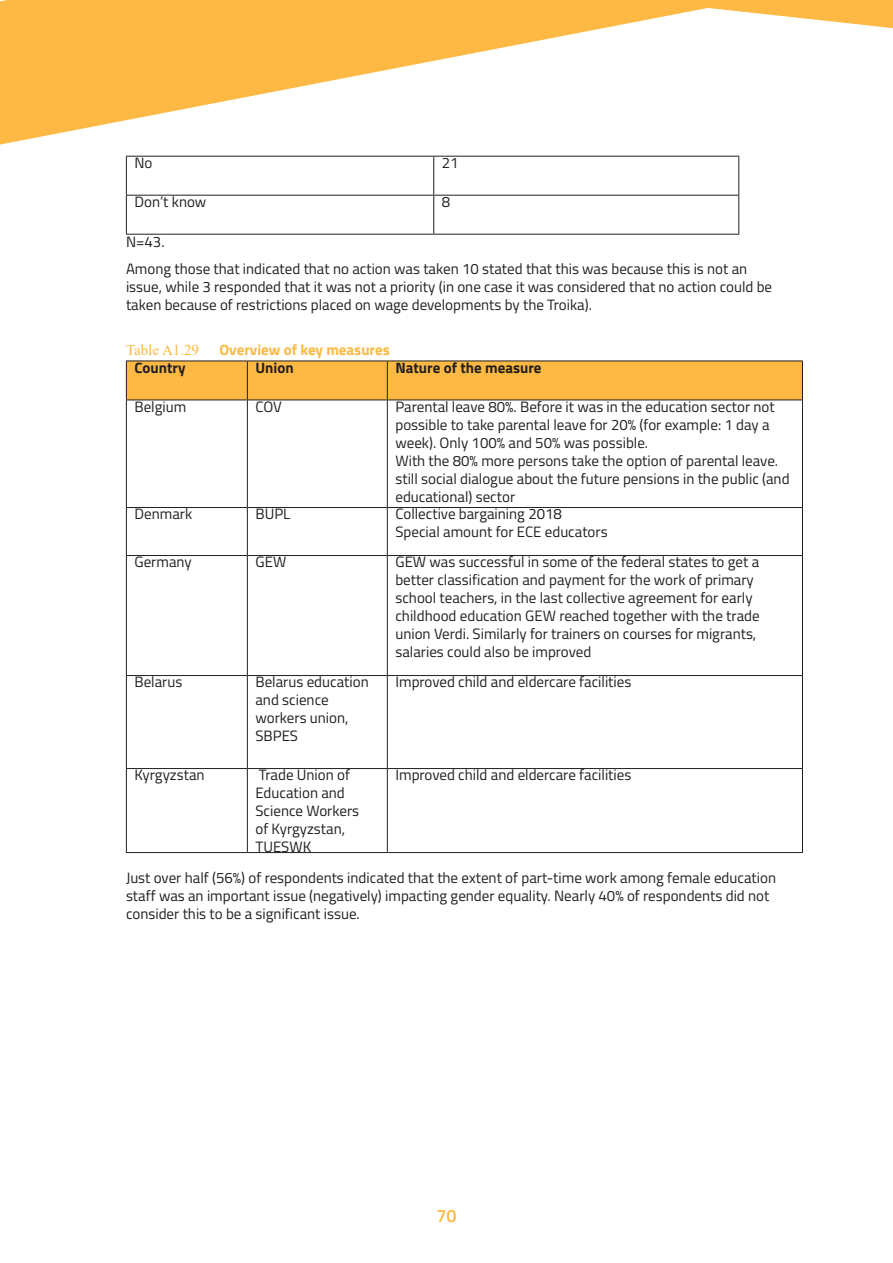
<style>
.page{position:relative;width:893px;height:1263px;background:#fff}
.page>*{position:absolute;margin:0;border:0;box-sizing:border-box;transform-origin:0 0}
.t1{font:600 18px "Titillium";color:#fdb943}
.Body_Text{font:15px/18px "Titillium";color:#231f20}
.Body_Text-2{font:700 15px "Titillium";color:#231f20}
.t2{font:700 15px "Titillium";color:#fdb943}
.t3{font:15px "Times New Roman";color:#fdb943}
</style>
<div class="page">
<svg style="left:0;top:0;width:893px;height:145px"></svg>
<hr style="left:126px;top:156px;width:308px;height:1px;background:#231f20">
<hr style="left:434px;top:156px;width:305px;height:1px;background:#231f20">
<hr style="left:126px;top:195px;width:308px;height:1px;background:#231f20">
<hr style="left:434px;top:195px;width:305px;height:1px;background:#231f20">
<hr style="left:126px;top:234px;width:308px;height:1px;background:#231f20">
<hr style="left:434px;top:234px;width:305px;height:1px;background:#231f20">
<hr style="left:126px;top:157px;width:1px;height:38px;background:#231f20">
<hr style="left:126px;top:196px;width:1px;height:38px;background:#231f20">
<hr style="left:433px;top:157px;width:1px;height:38px;background:#231f20">
<hr style="left:738px;top:157px;width:1px;height:38px;background:#231f20">
<hr style="left:433px;top:196px;width:1px;height:38px;background:#231f20">
<hr style="left:738px;top:196px;width:1px;height:38px;background:#231f20">
<div style="left:127px;top:362px;width:675px;height:38px;background:#fdb943"></div>
<hr style="left:126px;top:507px;width:121px;height:1px;background:#231f20">
<hr style="left:247px;top:507px;width:140px;height:1px;background:#231f20">
<hr style="left:387px;top:507px;width:416px;height:1px;background:#231f20">
<hr style="left:126px;top:555px;width:121px;height:1px;background:#231f20">
<hr style="left:247px;top:555px;width:140px;height:1px;background:#231f20">
<hr style="left:387px;top:555px;width:416px;height:1px;background:#231f20">
<hr style="left:126px;top:675px;width:121px;height:1px;background:#231f20">
<hr style="left:247px;top:675px;width:140px;height:1px;background:#231f20">
<hr style="left:387px;top:675px;width:416px;height:1px;background:#231f20">
<hr style="left:126px;top:768px;width:121px;height:1px;background:#231f20">
<hr style="left:247px;top:768px;width:140px;height:1px;background:#231f20">
<hr style="left:387px;top:768px;width:416px;height:1px;background:#231f20">
<hr style="left:126px;top:852px;width:121px;height:1px;background:#231f20">
<hr style="left:247px;top:852px;width:140px;height:1px;background:#231f20">
<hr style="left:387px;top:852px;width:416px;height:1px;background:#231f20">
<hr style="left:126px;top:400px;width:1px;height:107px;background:#231f20">
<hr style="left:126px;top:508px;width:1px;height:47px;background:#231f20">
<hr style="left:126px;top:556px;width:1px;height:119px;background:#231f20">
<hr style="left:126px;top:676px;width:1px;height:92px;background:#231f20">
<hr style="left:126px;top:769px;width:1px;height:83px;background:#231f20">
<hr style="left:247px;top:400px;width:1px;height:107px;background:#231f20">
<hr style="left:387px;top:400px;width:1px;height:107px;background:#231f20">
<hr style="left:802px;top:400px;width:1px;height:107px;background:#231f20">
<hr style="left:247px;top:508px;width:1px;height:47px;background:#231f20">
<hr style="left:387px;top:508px;width:1px;height:47px;background:#231f20">
<hr style="left:802px;top:508px;width:1px;height:47px;background:#231f20">
<hr style="left:247px;top:556px;width:1px;height:119px;background:#231f20">
<hr style="left:387px;top:556px;width:1px;height:119px;background:#231f20">
<hr style="left:802px;top:556px;width:1px;height:119px;background:#231f20">
<hr style="left:247px;top:676px;width:1px;height:92px;background:#231f20">
<hr style="left:387px;top:676px;width:1px;height:92px;background:#231f20">
<hr style="left:802px;top:676px;width:1px;height:92px;background:#231f20">
<hr style="left:247px;top:769px;width:1px;height:83px;background:#231f20">
<hr style="left:387px;top:769px;width:1px;height:83px;background:#231f20">
<hr style="left:802px;top:769px;width:1px;height:83px;background:#231f20">
<hr style="left:126px;top:361px;width:121px;height:1px;background:#231f20">
<hr style="left:126px;top:361px;width:1px;height:39px;background:#231f20">
<hr style="left:126px;top:400px;width:121px;height:1px;background:#231f20">
<hr style="left:247px;top:361px;width:140px;height:1px;background:#231f20">
<hr style="left:247px;top:361px;width:1px;height:39px;background:#231f20">
<hr style="left:247px;top:400px;width:140px;height:1px;background:#231f20">
<hr style="left:387px;top:361px;width:416px;height:1px;background:#231f20">
<hr style="left:387px;top:361px;width:1px;height:39px;background:#231f20">
<hr style="left:802px;top:361px;width:1px;height:39px;background:#231f20">
<hr style="left:387px;top:400px;width:416px;height:1px;background:#231f20">
<p class="Body_Text" style="left:134px;top:153px;width:19px">No</p>
<p class="Body_Text" style="left:442px;top:153px;width:18px">21</p>
<p class="Body_Text" style="left:134px;top:192px;width:73px">Don’t know</p>
<p class="Body_Text" style="left:442px;top:192px;width:10px">8</p>
<p class="Body_Text" style="left:126px;top:232px;width:40px">N=43.</p>
<p class="Body_Text" style="left:126px;top:259px;width:648px">Among those that indicated that no action was taken 10 stated that this was because this is not an issue, while 3 responded that it was not a priority (in one case it was considered that no action could be taken because of restrictions placed on wage developments by the Troika).</p>
<p class="t3" style="left:126px;top:339px;width:75px">Table A1.29</p>
<p class="t2" style="left:220px;top:338px;width:172px">Overview of key measures</p>
<p class="Body_Text-2" style="left:134px;top:356px;width:53px">Country</p>
<p class="Body_Text-2" style="left:255px;top:356px;width:40px">Union</p>
<p class="Body_Text-2" style="left:395px;top:356px;width:148px">Nature of the measure</p>
<p class="Body_Text" style="left:134px;top:397px;width:53px">Belgium</p>
<p class="Body_Text" style="left:255px;top:397px;width:28px">COV</p>
<p class="Body_Text" style="left:395px;top:397px;width:381px">Parental leave 80%. Before it was in the education sector not possible to take parental leave for 20% (for example: 1 day a week). Only 100% and 50% was possible.</p>
<p class="Body_Text" style="left:395px;top:451px;width:384px">With the 80% more persons take the option of parental leave.</p>
<p class="Body_Text" style="left:395px;top:469px;width:396px">still social dialogue about the future pensions in the public (and educational) sector</p>
<p class="Body_Text" style="left:134px;top:504px;width:59px">Denmark</p>
<p class="Body_Text" style="left:255px;top:504px;width:36px">BUPL</p>
<p class="Body_Text" style="left:395px;top:504px;width:168px">Collective bargaining 2018</p>
<p class="Body_Text" style="left:395px;top:522px;width:214px">Special amount for ECE educators</p>
<p class="Body_Text" style="left:134px;top:552px;width:59px">Germany</p>
<p class="Body_Text" style="left:255px;top:552px;width:32px">GEW</p>
<p class="Body_Text" style="left:395px;top:552px;width:366px">GEW was successful in some of the federal states to get a better classification and payment for the work of primary school teachers, in the last collective agreement for early childhood education GEW reached together with the trade union Verdi. Similarly for trainers on courses for migrants, salaries could also be improved</p>
<p class="Body_Text" style="left:134px;top:672px;width:49px">Belarus</p>
<p class="Body_Text" style="left:255px;top:672px;width:115px">Belarus education and science workers union,<br>SBPES</p>
<p class="Body_Text" style="left:395px;top:672px;width:237px">Improved child and eldercare facilities</p>
<p class="Body_Text" style="left:134px;top:765px;width:72px">Kyrgyzstan</p>
<p class="Body_Text" style="left:255px;top:765px;width:105px">Trade Union of<br>Education and<br>Science Workers of Kyrgyzstan,<br>TUESWK</p>
<p class="Body_Text" style="left:395px;top:765px;width:237px">Improved child and eldercare facilities</p>
<p class="Body_Text" style="left:126px;top:868px;width:652px">Just over half (56%) of respondents indicated that the extent of part-time work among female education staff was an important issue (negatively) impacting gender equality. Nearly 40% of respondents did not consider this to be a significant issue.</p>
<p class="t1" style="left:436px;top:1203px;width:22px">70</p>
</div>
